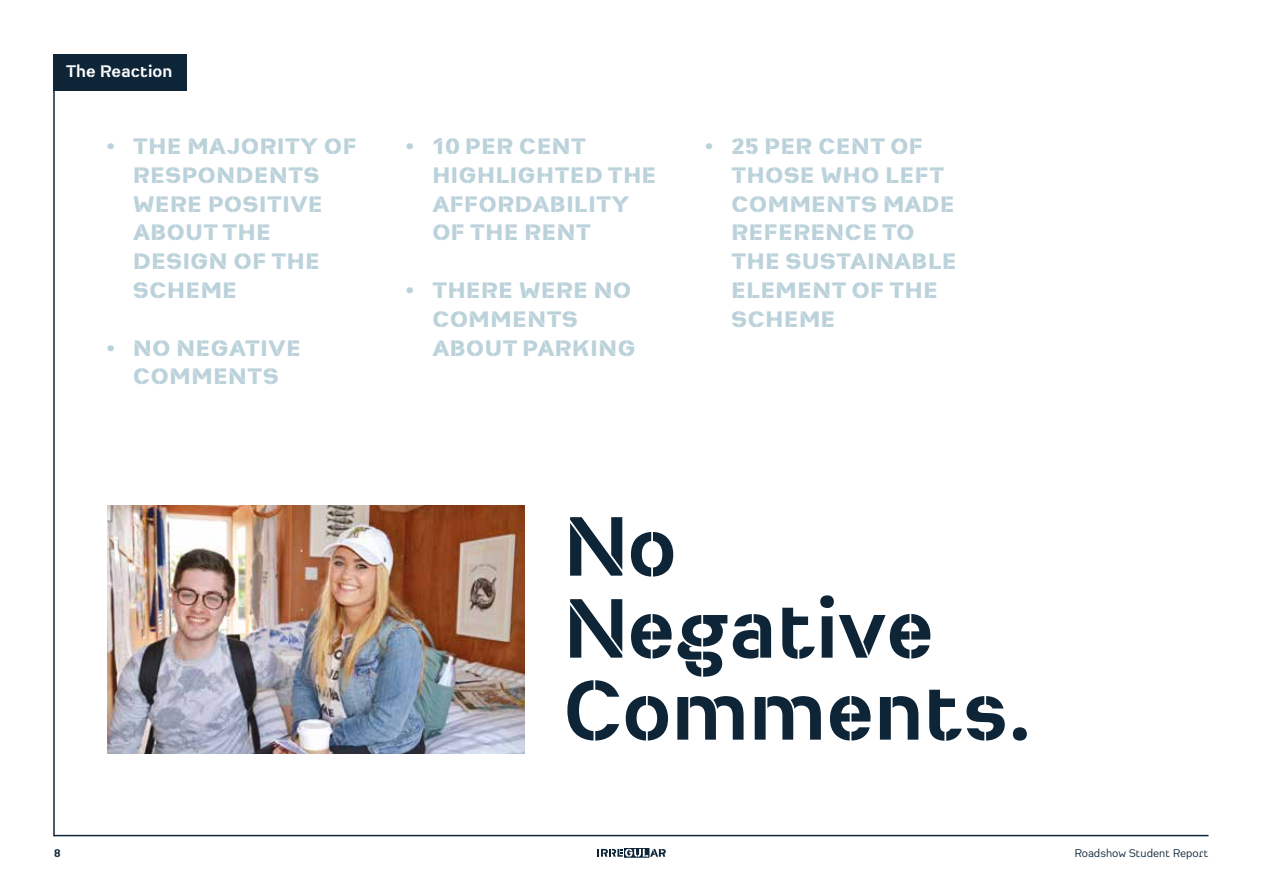
<style>
.page{position:relative;width:1263px;height:893px;background:#fff}
.page>*{position:absolute;margin:0;border:0;box-sizing:border-box;transform-origin:0 0}
.t1{font:700 90px/82.1px "Heimat Stencil";color:#0e2538}
.t2{font:800 24px/28.8px "Heimat Stencil";color:#bbd2db;scale:1.04 1}
.t3{font:700 18px "Heimat Stencil";color:#fff}
.t4{font:12px "Heimat Sans";color:#0e2538}
.t5{font:700 12px "Heimat Stencil";color:#0e2538}
</style>
<div class="page">
<hr style="left:53px;top:87px;width:2px;height:749px;background:#0e2538">
<div style="left:53px;top:54px;width:134px;height:37px;background:#0e2538"></div>
<img style="left:107px;top:505px;width:418px;height:248px">
<hr style="left:54px;top:835px;width:1154px;height:1px;background:#0e2538">
<svg style="left:597px;top:848px;width:69px;height:10px"></svg>
<p class="t3" style="left:66px;top:60px;width:108px">The Reaction</p>
<p class="t2" style="left:133px;top:131px;width:217px;text-indent:-26px">• THE MAJORITY OF<br>RESPONDENTS<br>WERE POSITIVE<br>ABOUT THE<br>DESIGN OF THE<br>SCHEME</p>
<p class="t2" style="left:107px;top:332px;width:188px;text-align:center">• NO NEGATIVE<br>COMMENTS</p>
<p class="t2" style="left:432px;top:131px;width:217px;text-indent:-26px">• 10 PER CENT<br>HIGHLIGHTED THE<br>AFFORDABILITY<br>OF THE RENT</p>
<p class="t2" style="left:432px;top:275px;width:197px;text-indent:-26px">• THERE WERE NO<br>COMMENTS<br>ABOUT PARKING</p>
<p class="t2" style="left:731px;top:131px;width:219px;text-indent:-26px">• 25 PER CENT OF<br>THOSE WHO LEFT<br>COMMENTS MADE<br>REFERENCE TO<br>THE SUSTAINABLE<br>ELEMENT OF THE<br>SCHEME</p>
<h1 class="t1" style="left:562px;top:502px;width:471px">No<br>Negative<br>Comments.</h1>
<p class="t5" style="left:54px;top:845px;width:8px">8</p>
<p class="t4" style="left:1074px;top:845px;width:136px">Roadshow Student Report</p>
</div>
